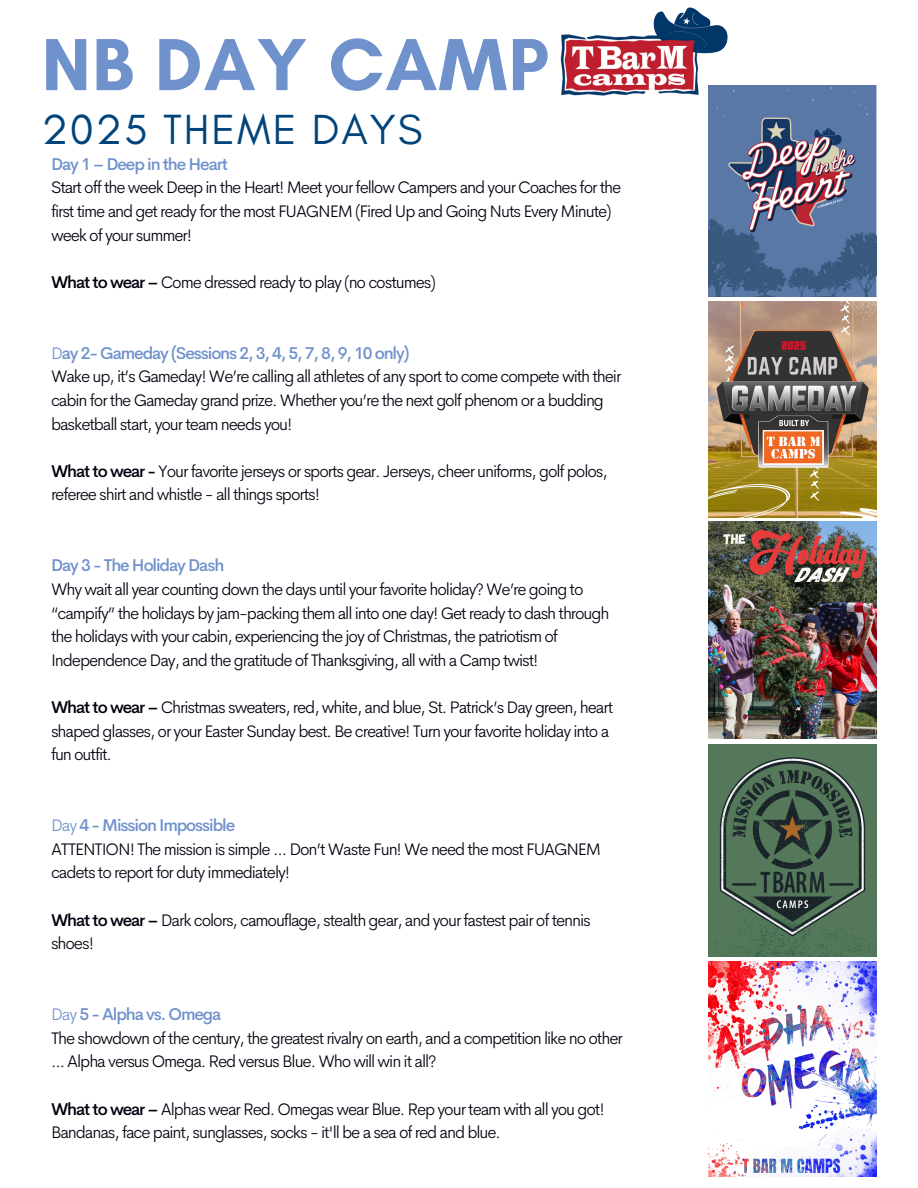
<style>
.page{position:relative;width:918px;height:1188px;background:#fff}
.page>*{position:absolute;margin:0;border:0;box-sizing:border-box;transform-origin:0 0}
.t1{font:700 75.15px "Glacial Indifference";letter-spacing:.015em;color:#7092cc}
.t2{font:42.9px "Glacial Indifference";letter-spacing:.045em;color:#00447b}
.t3{font:300 16.95px/23.7px "Cerebri Sans";letter-spacing:-.065em;color:#01000e}
.t4{font:500 16.95px "Cerebri Sans";letter-spacing:-.065em;color:#7092cc}
.s1{font-weight:500}
.s2{font-weight:300}
</style>
<div class="page">
<img style="left:709px;top:85px;width:167px;height:212px">
<img style="left:709px;top:522px;width:167px;height:217px">
<img style="left:709px;top:301px;width:167px;height:216px">
<img style="left:709px;top:744px;width:167px;height:212px">
<img style="left:709px;top:962px;width:167px;height:214px">
<img style="left:560px;top:7px;width:178px;height:97px">
<p class="t1" style="left:42px;top:19px;width:509px">NB DAY CAMP</p>
<p class="t2" style="left:42px;top:103px;width:382px">2025 THEME DAYS</p>
<p class="t4" style="left:51px;top:153px;width:178px">Day 1 – Deep in the Heart</p>
<h1 class="t3" style="left:51px;top:176px;width:572px">Start off the week Deep in the Heart! Meet your fellow Campers and your Coaches for the first time and get ready for the most FUAGNEM (Fired Up and Going Nuts Every Minute) week of your summer!</h1>
<h2 class="t3" style="left:51px;top:270px;width:386px"><span class="s1">What to wear –</span> Come dressed ready to play (no costumes)</h2>
<p class="t4" style="left:51px;top:342px;width:360px"><span class="s2">D</span>ay 2- Gameday (Sessions 2, 3, 4, 5, 7, 8, 9, 10 only)</p>
<p class="t3" style="left:51px;top:365px;width:572px">Wake up, it’s Gameday! We’re calling all athletes of any sport to come compete with their cabin for the Gameday grand prize. Whether you’re the next golf phenom or a budding basketball start, your team needs you!</p>
<p class="t3" style="left:51px;top:459px;width:558px"><span class="s1">What to wear -</span> Your favorite jerseys or sports gear. Jerseys, cheer uniforms, golf polos, referee shirt and whistle - all things sports!</p>
<p class="t4" style="left:51px;top:554px;width:175px">Day 3 - The Holiday Dash</p>
<p class="t3" style="left:51px;top:577px;width:560px">Why wait all year counting down the days until your favorite holiday? We’re going to “campify” the holidays by jam-packing them all into one day! Get ready to dash through the holidays with your cabin, experiencing the joy of Christmas, the patriotism of Independence Day, and the gratitude of Thanksgiving, all with a Camp twist!</p>
<p class="t3" style="left:51px;top:695px;width:564px"><span class="s1">What to wear –</span> Christmas sweaters, red, white, and blue, St. Patrick’s Day green, heart shaped glasses, or your Easter Sunday best. Be creative! Turn your favorite holiday into a fun outfit.</p>
<p class="t4" style="left:51px;top:814px;width:186px"><span class="s2">Day</span> 4 - Mission Impossible</p>
<p class="t3" style="left:51px;top:837px;width:552px">ATTENTION! The mission is simple ... Don’t Waste Fun! We need the most FUAGNEM cadets to report for duty immediately!</p>
<p class="t3" style="left:51px;top:908px;width:541px"><span class="s1">What to wear –</span> Dark colors, camouflage, stealth gear, and your fastest pair of tennis shoes!</p>
<p class="t4" style="left:51px;top:1003px;width:172px"><span class="s2">Day</span> 5 - Alpha vs. Omega</p>
<p class="t3" style="left:51px;top:1026px;width:573px">The showdown of the century, the greatest rivalry on earth, and a competition like no other ... Alpha versus Omega. Red versus Blue. Who will win it all?</p>
<p class="t3" style="left:51px;top:1097px;width:555px"><span class="s1">What to wear –</span> Alphas wear Red. Omegas wear Blue. Rep your team with all you got!<br>Bandanas, face paint, sunglasses, socks - it'll be a sea of red and blue.</p>
</div>
